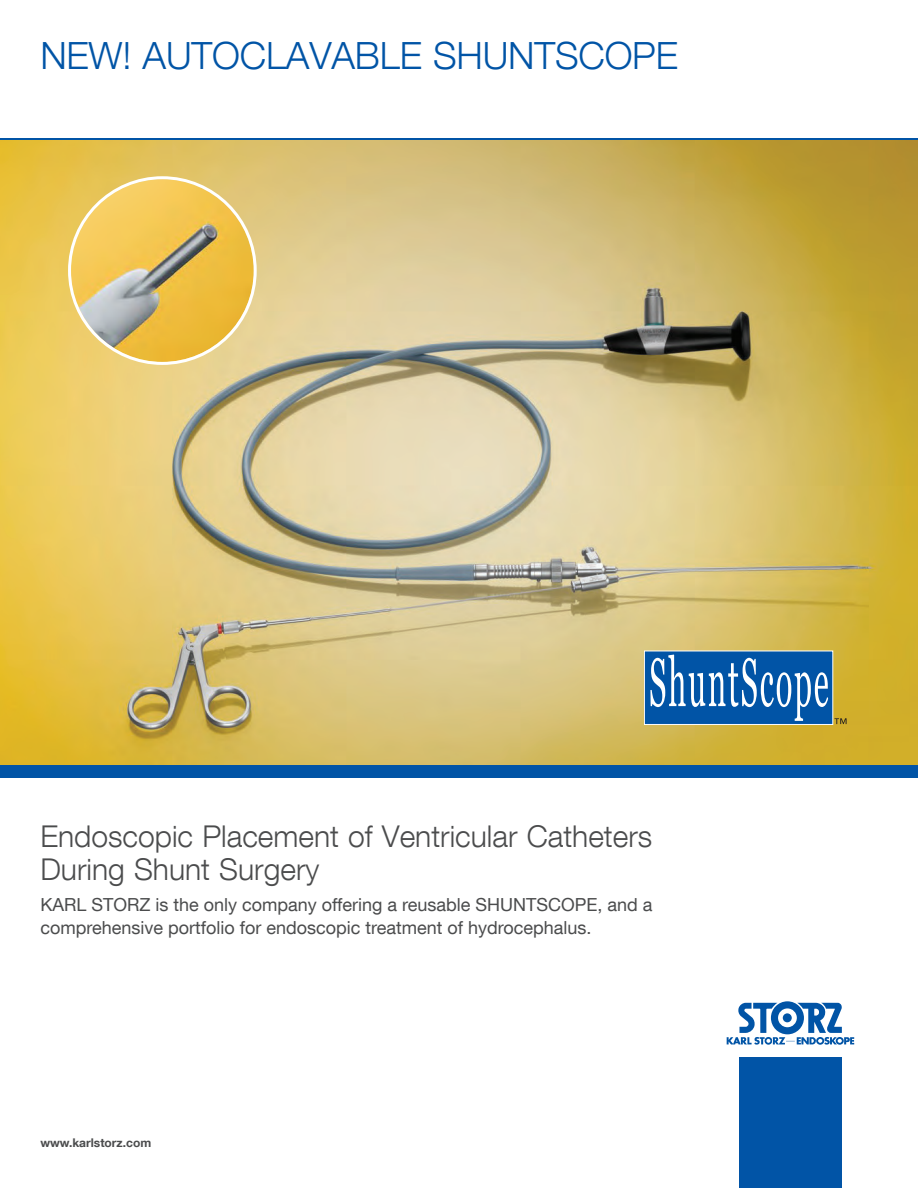
<style>
.page{position:relative;width:918px;height:1188px;background:#fff}
.page>*{position:absolute;margin:0;border:0;box-sizing:border-box;transform-origin:0 0}
.t1{font:300 37.5px "KS Helvetica Neue";letter-spacing:-.005em;color:#0154a6}
.t2{font:300 30px/33px "KS Helvetica Neue";color:#4b4c4d}
.t3{font:18px/22.5px "KS Helvetica Neue";color:#4b4c4d}
.t4{font:700 12px "KS Helvetica Neue";color:#4b4c4d}
</style>
<div class="page">
<img style="left:0;top:140px;width:918px;height:625px">
<div style="left:0;top:765px;width:918px;height:13px;background:#0154a6"></div>
<div style="left:739px;top:1057px;width:102px;height:131px;background:#0154a6"></div>
<svg style="left:727px;top:1001px;width:127px;height:44px"></svg>
<img style="left:71px;top:179px;width:183px;height:183px;border-radius:91px">
<hr style="left:0;top:138px;width:918px;height:2px;background:#0154a6">
<div style="left:644px;top:651px;width:189px;height:73px;background:#0154a6"></div>
<div style="left:644px;top:651px;width:189px;height:74px;border:1px solid #fff"></div>
<svg style="left:650px;top:655px;width:178px;height:66px"></svg>
<svg style="left:835px;top:718px;width:12px;height:6px"></svg>
<h1 class="t1" style="left:40px;top:33px;width:639px">NEW! AUTOCLAVABLE SHUNTSCOPE</h1>
<h2 class="t2" style="left:40px;top:820px;width:613px">Endoscopic Placement of Ventricular Catheters<br>During Shunt Surgery</h2>
<p class="t3" style="left:40px;top:893px;width:614px">KARL STORZ is the only company offering a reusable SHUNTSCOPE, and a comprehensive portfolio for endoscopic treatment of hydrocephalus.</p>
<p class="t4" style="left:40px;top:1135px;width:112px">www.karlstorz.com</p>
</div>
